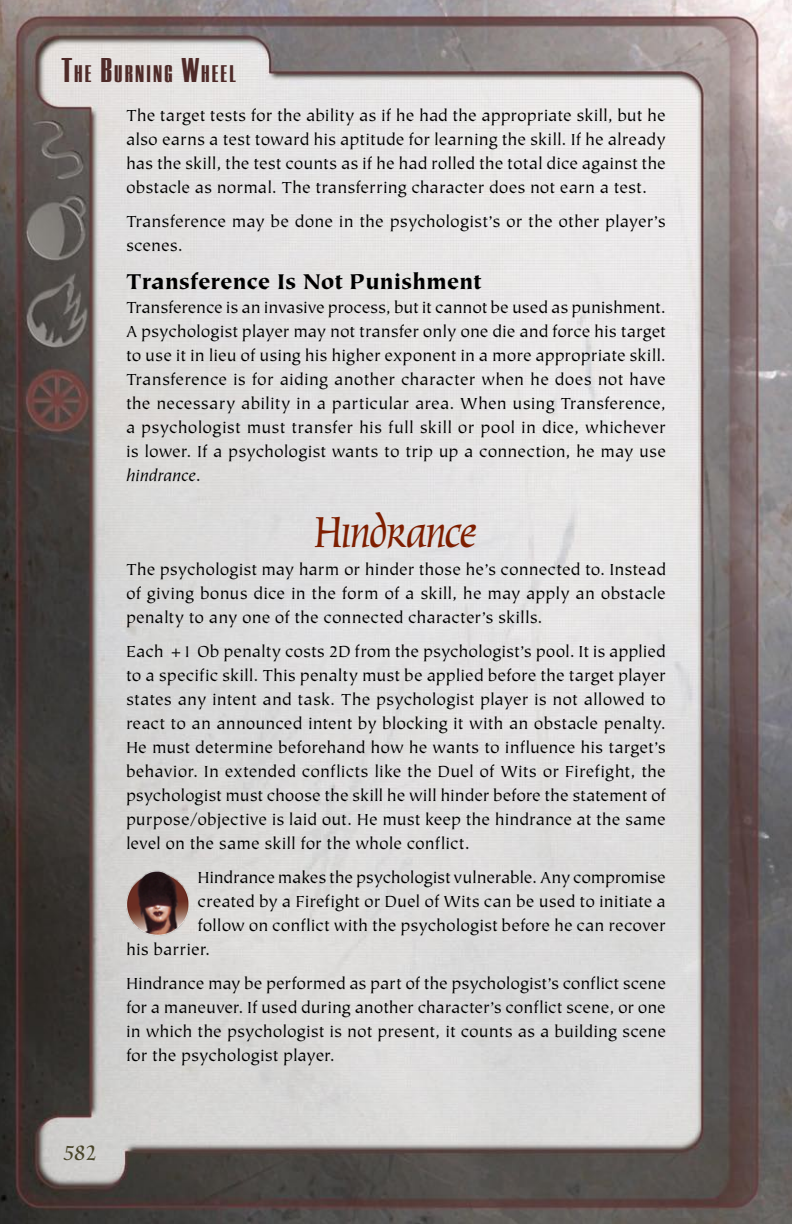
<style>
.page{position:relative;width:792px;height:1224px;background:#fff}
.page>*{position:absolute;margin:0;border:0;box-sizing:border-box;transform-origin:0 0}
.t1{font:50px "Oxford";letter-spacing:-.03em;color:#7e1e00}
.t2{font:800 25.2px "Europa Grotesque";letter-spacing:.085em;color:#4e2a28}
.t3{font:900 24px "Tiepolo";letter-spacing:-.005em;color:#000}
.t4{font:24px "Oxford";color:#484428}
.t5{font:18px/24px "Tiepolo";color:#000;text-align:justify}
.s1{font-size:36px}
.s2{font-style:italic}
</style>
<div class="page">
<img style="left:0;top:0;width:792px;height:1224px">
<img style="left:126px;top:870px;width:62px;height:66px">
<h2 class="t2" style="left:62px;top:57px;width:175px"><span class="s1">T</span>HE <span class="s1">B</span>URNING <span class="s1">W</span>HEEL</h2>
<p class="t5" style="left:126px;top:104px;width:541px">The target tests for the ability as if he had the appropriate skill, but he also earns a test toward his aptitude for learning the skill. If he already has the skill, the test counts as if he had rolled the total dice against the obstacle as normal. The transferring character does not earn a test.</p>
<p class="t5" style="left:126px;top:210px;width:541px">Transference may be done in the psychologist’s or the other player’s scenes.</p>
<h3 class="t3" style="left:126px;top:268px;width:357px">Transference Is Not Punishment</h3>
<p class="t5" style="left:126px;top:296px;width:542px">Transference is an invasive process, but it cannot be used as punishment.<br>A psychologist player may not transfer only one die and force his target to use it in lieu of using his higher exponent in a more appropriate skill.<br>Transference is for aiding another character when he does not have the necessary ability in a particular area. When using Transference, a psychologist must transfer his full skill or pool in dice, whichever is lower. If a psychologist wants to trip up a connection, he may use <span class="s2">hindrance</span>.</p>
<h1 class="t1" style="left:315px;top:506px;width:164px">Hindrance</h1>
<p class="t5" style="left:126px;top:558px;width:542px">The psychologist may harm or hinder those he’s connected to. Instead of giving bonus dice in the form of a skill, he may apply an obstacle penalty to any one of the connected character’s skills.</p>
<p class="t5" style="left:126px;top:640px;width:541px">Each +1 Ob penalty costs 2D from the psychologist’s pool. It is applied to a specific skill. This penalty must be applied before the target player states any intent and task. The psychologist player is not allowed to react to an announced intent by blocking it with an obstacle penalty.<br>He must determine beforehand how he wants to influence his target’s behavior. In extended conflicts like the Duel of Wits or Firefight, the psychologist must choose the skill he will hinder before the statement of purpose/objective is laid out. He must keep the hindrance at the same level on the same skill for the whole conflict.</p>
<p class="t5" style="left:197px;top:866px;width:470px">Hindrance makes the psychologist vulnerable. Any compromise</p>
<p class="t5" style="left:198px;top:890px;width:470px">created by a Firefight or Duel of Wits can be used to initiate a</p>
<p class="t5" style="left:198px;top:914px;width:470px">follow on conflict with the psychologist before he can recover</p>
<p class="t5" style="left:126px;top:938px;width:86px">his barrier.</p>
<p class="t5" style="left:126px;top:972px;width:542px">Hindrance may be performed as part of the psychologist’s conflict scene for a maneuver. If used during another character’s conflict scene, or one in which the psychologist is not present, it counts as a building scene for the psychologist player.</p>
<h3 class="t4" style="left:63px;top:1140px;width:23px">582</h3>
</div>
